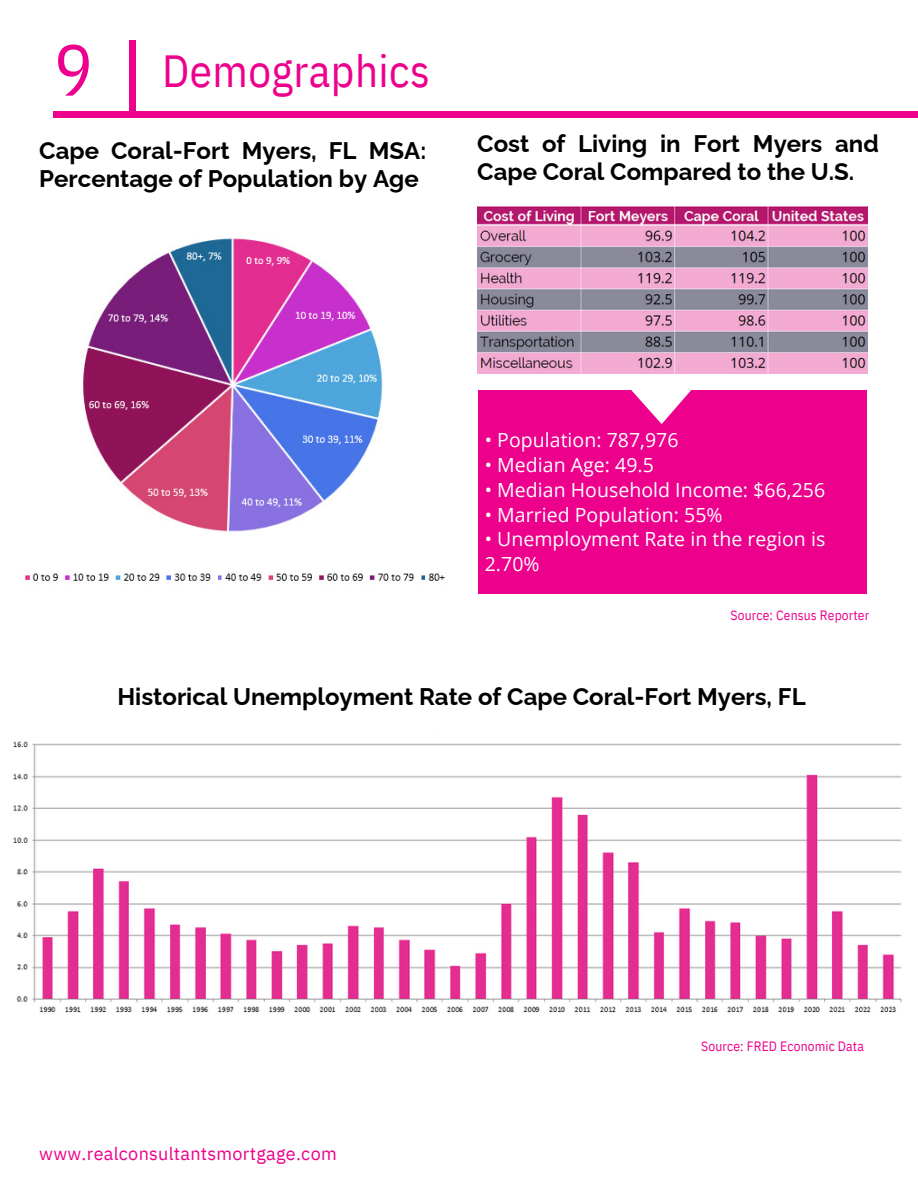
<style>
.page{position:relative;width:918px;height:1188px;background:#fff}
.page>*{position:absolute;margin:0;border:0;box-sizing:border-box;transform-origin:0 0}
.t1{font:72px "IBM Plex Sans Cond";color:#ec008c}
.t2{font:45px "IBM Plex Sans Cond";letter-spacing:.01em;color:#ec008c}
.t3{font:700 24px/28.2px "Raleway";color:#000}
.t4{font:19.5px "Open Sans";letter-spacing:.005em;color:#fff}
.t5{font:18px "IBM Plex Sans";letter-spacing:.015em;color:#ec008c}
.t6{font:13.5px "IBM Plex Sans Cond";letter-spacing:.01em;color:#ec008c}
</style>
<div class="page">
<div style="left:478px;top:391px;width:389px;height:202px;background:#ec008c"></div>
<svg style="left:630px;top:390px;width:63px;height:34px"></svg>
<img style="left:25px;top:238px;width:420px;height:343px">
<img style="left:477px;top:207px;width:391px;height:166px">
<img style="left:13px;top:741px;width:889px;height:272px">
<div style="left:54px;top:112px;width:864px;height:6px;background:#ec008c"></div>
<div style="left:130px;top:40px;width:6px;height:72px;background:#ec008c"></div>
<p class="t1" style="left:54px;top:22px;width:40px">9</p>
<p class="t2" style="left:162px;top:40px;width:269px">Demographics</p>
<p class="t3" style="left:39px;top:137px;width:388px">Cape Coral-Fort Myers, FL MSA:<br>Percentage of Population by Age</p>
<p class="t3" style="left:477px;top:129px;width:403px">Cost of Living in Fort Myers and<br>Cape Coral Compared to the U.S.</p>
<p class="t4" style="left:485px;top:426px;width:195px">• Population: 787,976</p>
<p class="t4" style="left:485px;top:451px;width:171px">• Median Age: 49.5</p>
<p class="t4" style="left:485px;top:476px;width:342px">• Median Household Income: $66,256</p>
<p class="t4" style="left:485px;top:501px;width:239px">• Married Population: 55%</p>
<p class="t4" style="left:485px;top:525px;width:342px">• Unemployment Rate in the region is</p>
<p class="t4" style="left:485px;top:550px;width:56px">2.70%</p>
<p class="t6" style="left:731px;top:606px;width:140px">Source: Census Reporter</p>
<p class="t3" style="left:117px;top:682px;width:690px">Historical Unemployment Rate of Cape Coral-Fort Myers, FL</p>
<p class="t5" style="left:39px;top:1141px;width:299px">www.realconsultantsmortgage.com</p>
<p class="t6" style="left:701px;top:1037px;width:164px">Source: FRED Economic Data</p>
</div>
